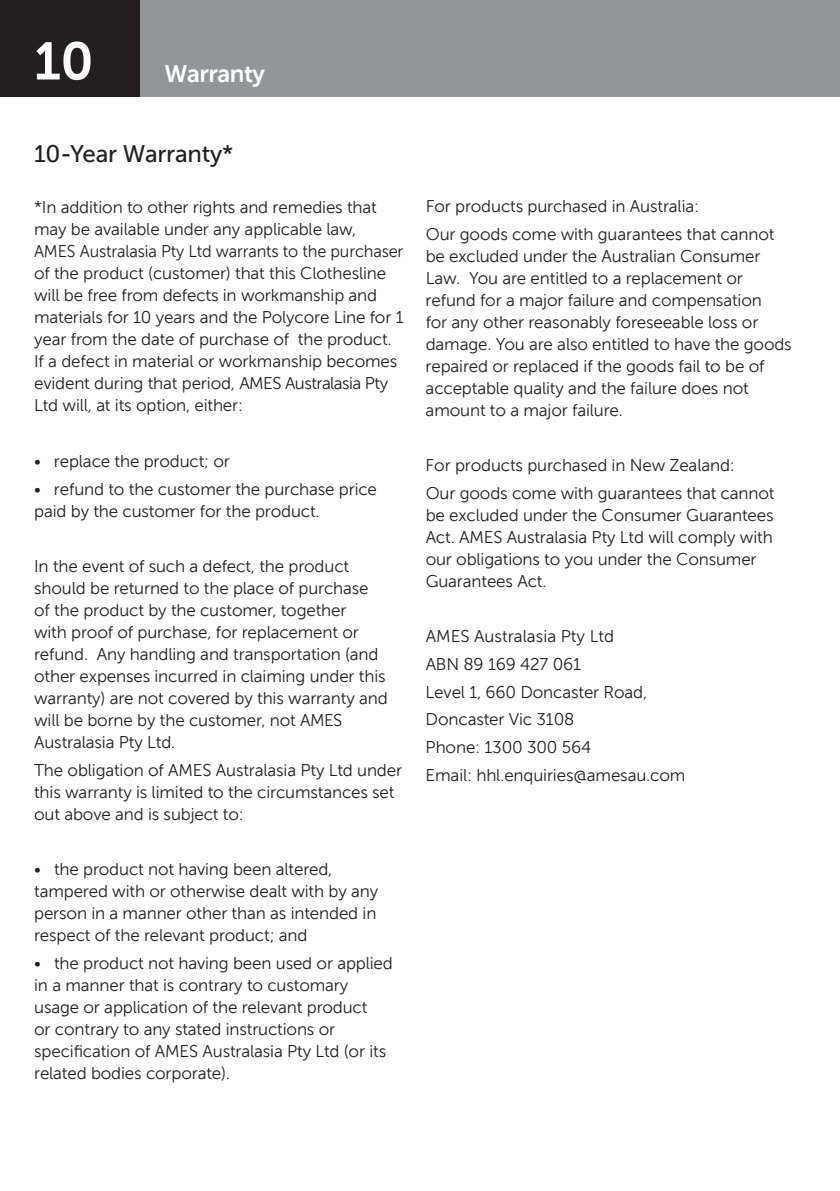
<style>
.page{position:relative;width:840px;height:1191px;background:#fff}
.page>*{position:absolute;margin:0;border:0;box-sizing:border-box;transform-origin:0 0}
.t1{font:52.6px "Museo Sans 700";color:#fff}
.t2{font:24px "Museo Sans 500";letter-spacing:-.01em;color:#231f20}
.t3{font:24px "Museo Sans 700";letter-spacing:-.02em;color:#fff}
.t4{font:17px/22px "Museo Sans 300";letter-spacing:-.01em;color:#231f20}
</style>
<div class="page">
<div style="left:0;top:0;width:839px;height:96px;background:#939598"></div>
<div style="left:0;top:0;width:139px;height:96px;background:#231f20"></div>
<h1 class="t1" style="left:34px;top:32px;width:61px">10</h1>
<h2 class="t3" style="left:164px;top:60px;width:102px">Warranty</h2>
<h2 class="t2" style="left:34px;top:141px;width:201px">10-Year Warranty*</h2>
<p class="t4" style="left:34px;top:197px;width:371px">*In addition to other rights and remedies that may be available under any applicable law,<br>AMES Australasia Pty Ltd warrants to the purchaser of the product (customer) that this Clothesline will be free from defects in workmanship and materials for 10 years and the Polycore Line for 1 year from the date of purchase of the product.<br>If a defect in material or workmanship becomes evident during that period, AMES Australasia Pty Ltd will, at its option, either:</p>
<p class="t4" style="left:34px;top:450px;width:197px">• replace the product; or</p>
<p class="t4" style="left:34px;top:478px;width:344px">• refund to the customer the purchase price paid by the customer for the product.</p>
<p class="t4" style="left:34px;top:555px;width:355px">In the event of such a defect, the product should be returned to the place of purchase of the product by the customer, together<br>with proof of purchase, for replacement or refund. Any handling and transportation (and other expenses incurred in claiming under this warranty) are not covered by this warranty and will be borne by the customer, not AMES Australasia Pty Ltd.</p>
<p class="t4" style="left:34px;top:759px;width:369px">The obligation of AMES Australasia Pty Ltd under this warranty is limited to the circumstances set out above and is subject to:</p>
<p class="t4" style="left:34px;top:858px;width:345px">• the product not having been altered, tampered with or otherwise dealt with by any person in a manner other than as intended in respect of the relevant product; and</p>
<p class="t4" style="left:34px;top:952px;width:360px">• the product not having been used or applied in a manner that is contrary to customary usage or application of the relevant product<br>or contrary to any stated instructions or specification of AMES Australasia Pty Ltd (or its related bodies corporate).</p>
<p class="t4" style="left:425px;top:193px;width:350px;line-height:27.6px">For products purchased in Australia:<br>Our goods come with guarantees that cannot</p>
<p class="t4" style="left:425px;top:245px;width:367px">be excluded under the Australian Consumer Law. You are entitled to a replacement or refund for a major failure and compensation<br>for any other reasonably foreseeable loss or damage. You are also entitled to have the goods repaired or replaced if the goods fail to be of acceptable quality and the failure does not amount to a major failure.</p>
<p class="t4" style="left:425px;top:452px;width:350px;line-height:27.6px">For products purchased in New Zealand:<br>Our goods come with guarantees that cannot</p>
<p class="t4" style="left:425px;top:504px;width:349px">be excluded under the Consumer Guarantees Act. AMES Australasia Pty Ltd will comply with our obligations to you under the Consumer Guarantees Act.</p>
<p class="t4" style="left:425px;top:623px;width:261px;line-height:27.6px">AMES Australasia Pty Ltd<br>ABN 89 169 427 061<br>Level 1, 660 Doncaster Road,<br>Doncaster Vic 3108<br>Phone: 1300 300 564<br>Email: hhl.enquiries@amesau.com</p>
</div>
